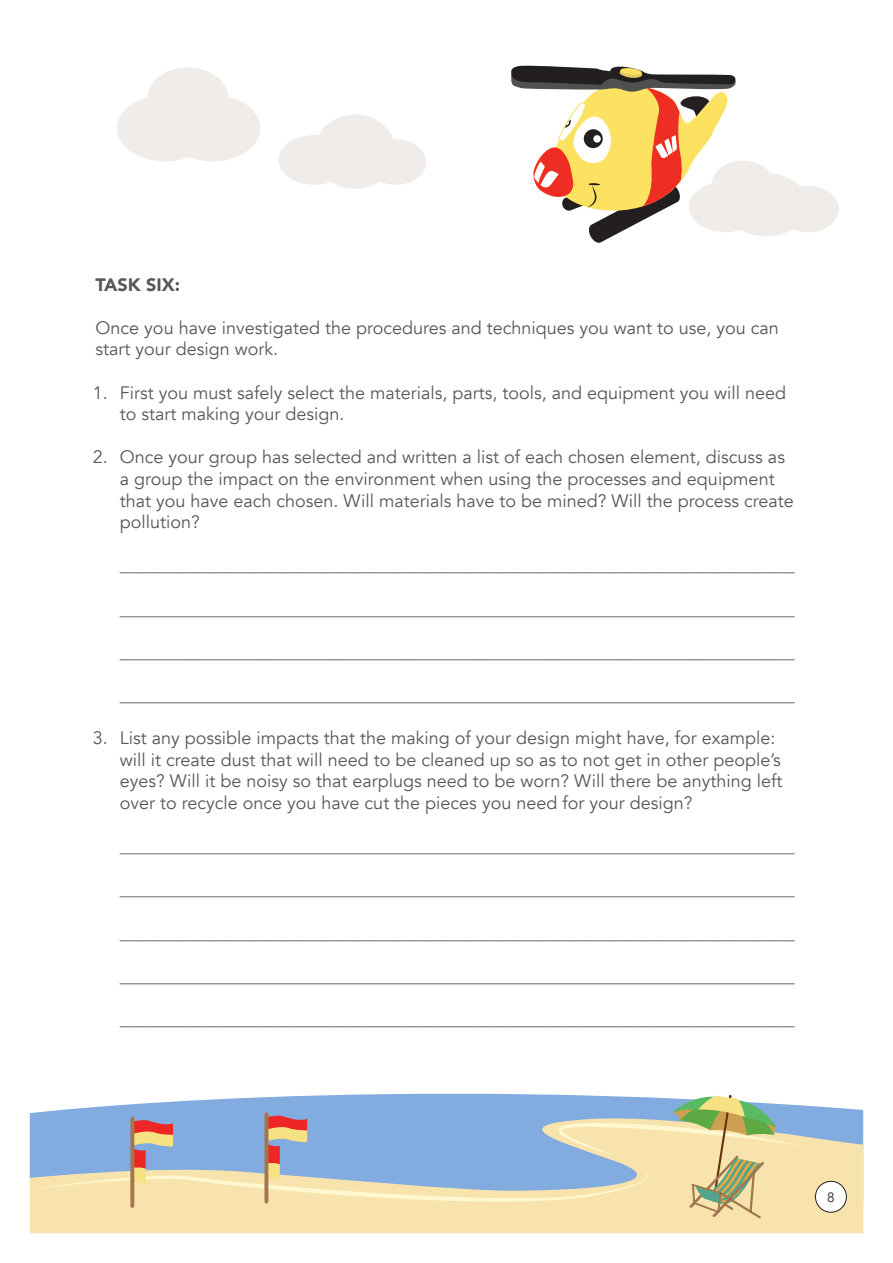
<style>
.page{position:relative;width:893px;height:1263px;background:#fff}
.page>*{position:absolute;margin:0;border:0;box-sizing:border-box;transform-origin:0 0}
.Normal_para{font:18px/21.6px "Avenir";color:#57585a}
.abc_list{font:900 18px "Avenir";color:#57585a}
.t1{font:13.5px "Avenir";color:#231f20}
</style>
<div class="page">
<svg style="left:342px;top:1093px;width:521px;height:21px"></svg>
<svg style="left:30px;top:1114px;width:833px;height:119px;background:#edddb0"></svg>
<svg style="left:279px;top:114px;width:147px;height:75px"></svg>
<svg style="left:511px;top:65px;width:328px;height:178px"></svg>
<svg style="left:117px;top:67px;width:143px;height:94px"></svg>
<svg style="left:30px;top:1095px;width:770px;height:123px;background:#bac4c2"></svg>
<svg style="left:130px;top:1117px;width:4px;height:91px"></svg>
<div style="left:815px;top:1181px;width:31px;height:31px;background:#fff;border-radius:50%"></div>
<div style="left:815px;top:1181px;width:32px;height:31px;border:1px solid #231f20;border-radius:50%"></div>
<p class="abc_list" style="left:96px;top:269px;width:86px">TASK SIX:</p>
<p class="Normal_para" style="left:96px;top:317px;width:685px">Once you have investigated the procedures and techniques you want to use, you can start your design work.</p>
<p class="Normal_para" style="left:120px;top:382px;width:668px;text-indent:-27px">1. First you must safely select the materials, parts, tools, and equipment you will need to start making your design.</p>
<p class="Normal_para" style="left:120px;top:447px;width:675px;text-indent:-27px">2. Once your group has selected and written a list of each chosen element, discuss as a group the impact on the environment when using the processes and equipment that you have each chosen. Will materials have to be mined? Will the process create pollution?</p>
<p class="Normal_para" style="left:120px;top:555px;width:676px">___________________________________________________________________________</p>
<p class="Normal_para" style="left:120px;top:598px;width:676px">___________________________________________________________________________</p>
<p class="Normal_para" style="left:120px;top:641px;width:676px">___________________________________________________________________________</p>
<p class="Normal_para" style="left:120px;top:684px;width:676px">___________________________________________________________________________</p>
<p class="Normal_para" style="left:120px;top:727px;width:664px;text-indent:-27px">3. List any possible impacts that the making of your design might have, for example: will it create dust that will need to be cleaned up so as to not get in other people’s eyes? Will it be noisy so that earplugs need to be worn? Will there be anything left over to recycle once you have cut the pieces you need for your design?</p>
<p class="Normal_para" style="left:120px;top:835px;width:676px">___________________________________________________________________________</p>
<p class="Normal_para" style="left:120px;top:879px;width:676px">___________________________________________________________________________</p>
<p class="Normal_para" style="left:120px;top:922px;width:676px">___________________________________________________________________________</p>
<p class="Normal_para" style="left:120px;top:965px;width:676px">___________________________________________________________________________</p>
<p class="Normal_para" style="left:120px;top:1008px;width:676px">___________________________________________________________________________</p>
<p class="t1" style="left:827px;top:1189px;width:9px">8</p>
</div>
